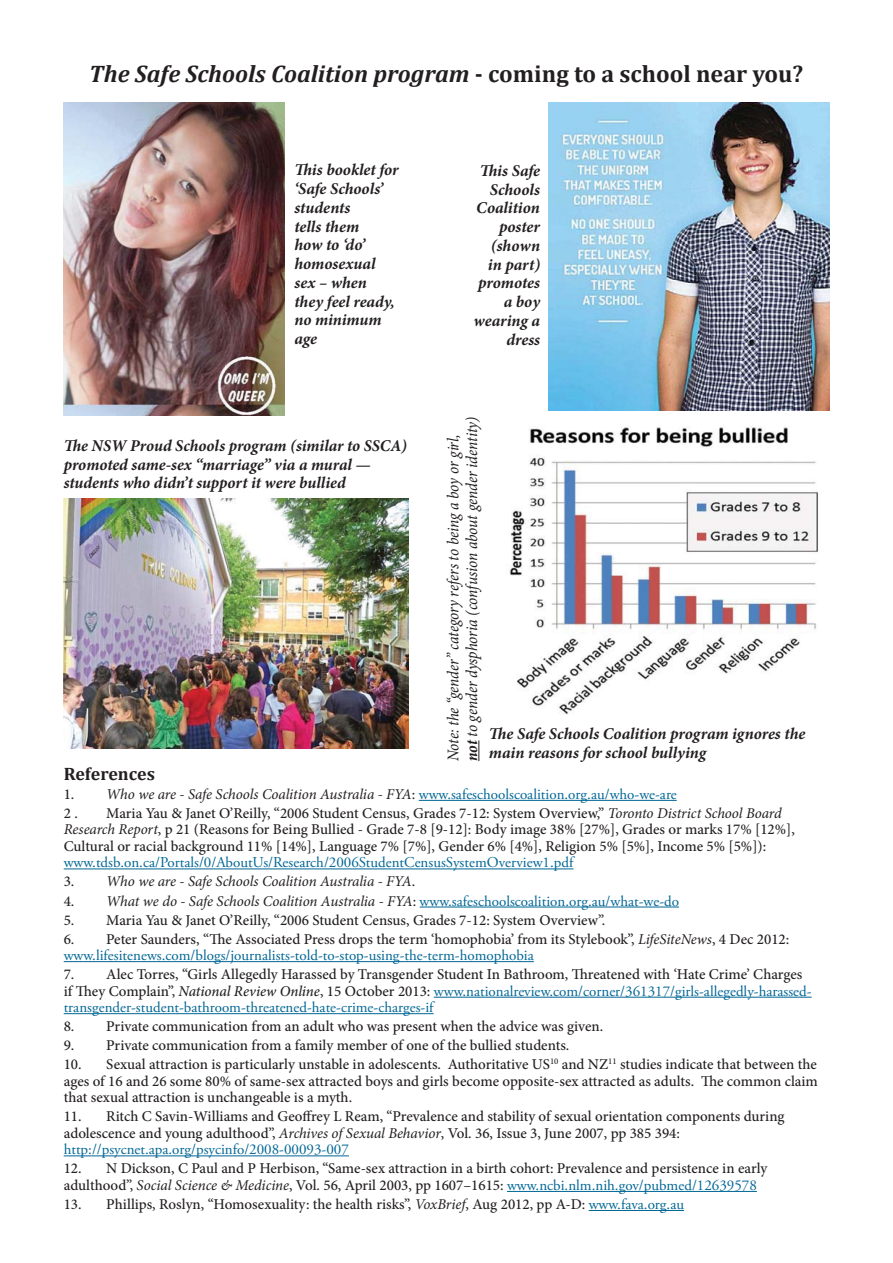
<style>
.page{position:relative;width:893px;height:1263px;background:#fff}
.page>*{position:absolute;margin:0;border:0;box-sizing:border-box;transform-origin:0 0}
.t1{font:italic 700 24px "Cambria";color:#231f20}
.t2{font:700 18px "Cambria";color:#231f20}
.t3{font:italic 700 16.5px/18.8px "Minion Pro";color:#231f20}
.t4{font:italic 16.5px/18.8px "Minion Pro";letter-spacing:-.005em;color:#231f20;scale:.93 1}
.t5{font:500 15px/16.5px "Minion Pro";color:#231f20}
.t6{font:15px/16.5px "Adobe Garamond Pro";color:#016695}
.t7{font:italic 15px/19px "Minion Pro";letter-spacing:-.01em;color:#231f20}
.s1{font-style:normal}
.s2{font-weight:700}
.s3{font-weight:500;font-style:normal}
.s4{font-family:"Adobe Garamond Pro";font-style:normal;color:#016695}
.s5{font-weight:400;font-style:italic}
.s6{font-family:"Minion Pro";font-weight:500;color:#231f20}
.s7{font-family:"Minion Pro";font-weight:500;font-style:italic;color:#231f20}
.s8{font-family:"Adobe Garamond Pro";font-weight:400;color:#016695}
</style>
<div class="page">
<hr style="left:419px;top:800px;width:258px;height:1px;background:#016695">
<hr style="left:64px;top:869px;width:509px;height:1px;background:#016695">
<hr style="left:420px;top:907px;width:259px;height:1px;background:#016695">
<hr style="left:64px;top:961px;width:470px;height:1px;background:#016695">
<hr style="left:434px;top:997px;width:377px;height:1px;background:#016695">
<hr style="left:64px;top:1013px;width:370px;height:1px;background:#016695">
<hr style="left:64px;top:1156px;width:285px;height:1px;background:#016695">
<hr style="left:507px;top:1191px;width:250px;height:1px;background:#016695">
<hr style="left:589px;top:1210px;width:95px;height:1px;background:#016695">
<img style="left:64px;top:499px;width:344px;height:249px">
<img style="left:64px;top:102px;width:221px;height:313px">
<img style="left:509px;top:426px;width:309px;height:289px">
<img style="left:549px;top:102px;width:280px;height:308px">
<svg style="left:478px;top:740px;width:1px;height:21px"></svg>
<h1 class="t1" style="left:89px;top:60px;width:716px">The Safe Schools Coalition program <span class="s1">- coming to a school near you?</span></h1>
<p class="t3" style="left:294px;top:162px;width:106px">This booklet for ‘Safe Schools’ students<br>tells them<br>how to ‘do’ homosexual sex – when they feel ready, no minimum age</p>
<p class="t3" style="left:474px;top:163px;width:68px;text-align:right">This Safe<br>Schools<br>Coalition poster (shown in part) promotes a boy wearing a dress</p>
<p class="t3" style="left:64px;top:438px;width:345px">The NSW Proud Schools program (similar to SSCA) promoted same-sex “marriage” via a mural — students who didn’t support it were bullied</p>
<p class="t4" style="left:445px;top:761px;width:372px;rotate:-90deg">Note: the “gender” category refers to being a boy or girl, <span class="s2">not</span> to gender dysphoria (confusion about gender identity)</p>
<p class="t3" style="left:489px;top:726px;width:318px">The Safe Schools Coalition program ignores the</p>
<p class="t3" style="left:489px;top:745px;width:219px">main reasons for school bullying</p>
<p class="t2" style="left:64px;top:763px;width:93px">References</p>
<p class="t7" style="left:64px;top:786px;width:614px"><span class="s3">1.</span> Who we are - Safe Schools Coalition Australia - FYA<span class="s3">:</span> <span class="s4">www.safeschoolscoalition.org.au/who-we-are<br></span><span class="s3">2 .</span></p>
<p class="t5" style="left:64px;top:806px;width:733px;text-indent:43px">Maria Yau &amp; Janet O’Reilly, “2006 Student Census, Grades 7-12: System Overview,” <span class="s5">Toronto District School Board<br>Research Report</span>, p 21 (Reasons for Being Bullied - Grade 7-8 [9-12]: Body image 38% [27%], Grades or marks 17% [12%],<br>Cultural or racial background 11% [14%], Language 7% [7%], Gender 6% [4%], Religion 5% [5%], Income 5% [5%]):</p>
<p class="t6" style="left:64px;top:856px;width:511px">www.tdsb.on.ca/Portals/0/AboutUs/Research/2006StudentCensusSystemOverview1.pdf</p>
<p class="t7" style="left:64px;top:873px;width:353px"><span class="s3">3.</span> Who we are - Safe Schools Coalition Australia - FYA<span class="s3">.</span></p>
<p class="t7" style="left:64px;top:892px;width:617px"><span class="s3">4.</span> What we do - Safe Schools Coalition Australia - FYA<span class="s3">:</span> <span class="s4">www.safeschoolscoalition.org.au/what-we-do</span></p>
<p class="t5" style="left:64px;top:913px;width:543px">5. Maria Yau &amp; Janet O’Reilly, “2006 Student Census, Grades 7-12: System Overview”.</p>
<p class="t5" style="left:64px;top:932px;width:727px">6. Peter Saunders, “The Associated Press drops the term ‘homophobia’ from its Stylebook”, <span class="s5">LifeSiteNews</span>, 4 Dec 2012:</p>
<p class="t6" style="left:64px;top:948px;width:472px">www.lifesitenews.com/blogs/journalists-told-to-stop-using-the-term-homophobia</p>
<p class="t5" style="left:64px;top:967px;width:740px">7. Alec Torres, “Girls Allegedly Harassed by Transgender Student In Bathroom, Threatened with ‘Hate Crime’ Charges</p>
<p class="t6" style="left:64px;top:984px;width:749px"><span class="s6">if They Complain”,</span> <span class="s7">National Review Online</span><span class="s6">, 15 October 2013:</span> www.nationalreview.com/corner/361317/girls-allegedly-harassed&shy;transgender-student-bathroom-threatened-hate-crime-charges-if</p>
<p class="t5" style="left:64px;top:1019px;width:541px">8. Private communication from an adult who was present when the advice was given.</p>
<p class="t5" style="left:64px;top:1038px;width:507px">9. Private communication from a family member of one of the bullied students.</p>
<p class="t5" style="left:64px;top:1058px;width:756px;text-align:justify">10. Sexual attraction is particularly unstable in adolescents. Authoritative US<sup>10</sup> and NZ<sup>11</sup> studies indicate that between the ages of 16 and 26 some 80% of same-sex attracted boys and girls become opposite-sex attracted as adults. The common claim that sexual attraction is unchangeable is a myth.</p>
<p class="t5" style="left:64px;top:1110px;width:722px">11. Ritch C Savin-Williams and Geoffrey L Ream, “Prevalence and stability of sexual orientation components during adolescence and young adulthood”, <span class="s5">Archives of Sexual Behavior</span>, Vol. 36, Issue 3, June 2007, pp 385 394:</p>
<p class="t6" style="left:64px;top:1143px;width:287px">http://psycnet.apa.org/psycinfo/2008-00093-007</p>
<p class="t5" style="left:64px;top:1162px;width:705px">12. N Dickson, C Paul and P Herbison, “Same-sex attraction in a birth cohort: Prevalence and persistence in early adulthood”, <span class="s5">Social Science &amp; Medicine</span>, Vol. 56, April 2003, pp 1607–1615: <span class="s8">www.ncbi.nlm.nih.gov/pubmed/12639578</span></p>
<p class="t5" style="left:64px;top:1197px;width:622px">13. Phillips, Roslyn, “Homosexuality: the health risks”, <span class="s5">VoxBrief</span>, Aug 2012, pp A-D: <span class="s8">www.fava.org.au</span></p>
</div>
